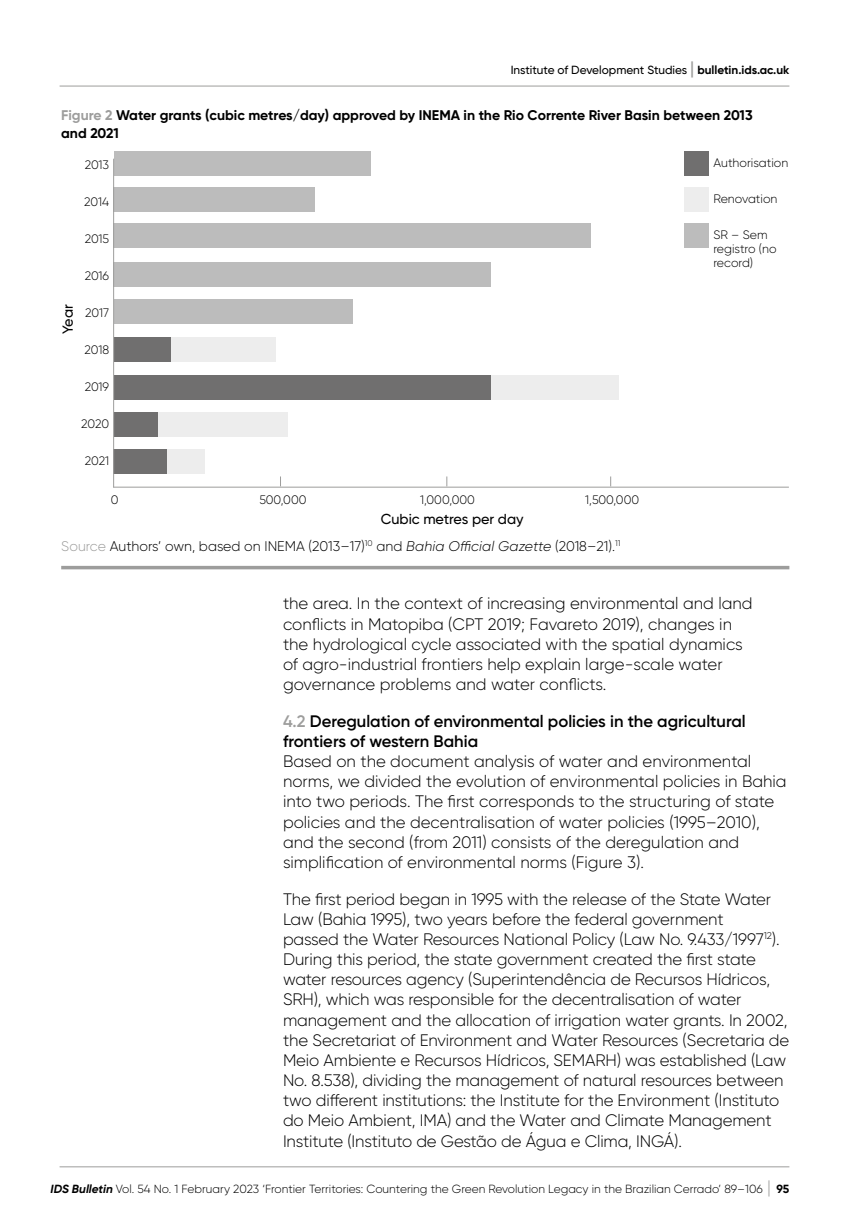
<style>
.page{position:relative;width:849px;height:1221px;background:#fff}
.page>*{position:absolute;margin:0;border:0;box-sizing:border-box;transform-origin:0 0}
.t1{font:300 16.62px/20.1px "Gilroy";letter-spacing:-.01em;color:#000}
.t2{font:600 16.62px/20.1px "Gilroy";color:#000}
.t3{font:500 14.35px "Gilroy";color:#000}
.t4{font:700 14px/17.5px "Gilroy";color:#000}
.t5{font:300 14px "Gilroy";color:#000}
.t6{font:300 12.25px/14px "Gilroy";color:#000}
.t7{font:300 11.9px "Gilroy";color:#000}
.t8{font:500 11.9px "Gilroy";color:#000}
.s1{font-size:17.5px;color:#9d9d9c}
.s2{font-weight:700}
.s3{color:#9d9d9c}
.s4{font-style:italic}
.s5{font-weight:700;font-style:italic}
</style>
<div class="page">
<hr style="left:60px;top:1166px;width:729px;height:1px;background:#9d9d9c">
<hr style="left:60px;top:86px;width:729px;height:1px;background:#9d9d9c">
<div style="left:114px;top:449px;width:90px;height:25px;background:#ededed"></div>
<div style="left:114px;top:412px;width:174px;height:25px;background:#ededed"></div>
<div style="left:114px;top:337px;width:162px;height:25px;background:#ededed"></div>
<hr style="left:61px;top:566px;width:728px;height:3px;background:#9d9d9c">
<hr style="left:113px;top:486px;width:675px;height:1px;background:#9d9d9c">
<div style="left:114px;top:151px;width:256px;height:25px;background:#bcbcbc"></div>
<div style="left:114px;top:375px;width:504px;height:24px;background:#ededed"></div>
<div style="left:114px;top:375px;width:376px;height:24px;background:#706f6f"></div>
<div style="left:114px;top:337px;width:56px;height:25px;background:#706f6f"></div>
<div style="left:114px;top:412px;width:43px;height:25px;background:#706f6f"></div>
<div style="left:114px;top:449px;width:53px;height:25px;background:#706f6f"></div>
<div style="left:114px;top:187px;width:201px;height:25px;background:#bcbcbc"></div>
<div style="left:114px;top:223px;width:476px;height:25px;background:#bcbcbc"></div>
<div style="left:114px;top:299px;width:238px;height:25px;background:#bcbcbc"></div>
<div style="left:114px;top:262px;width:377px;height:24px;background:#bcbcbc"></div>
<div style="left:683px;top:151px;width:25px;height:25px;background:#706f6f"></div>
<div style="left:683px;top:187px;width:25px;height:25px;background:#ededed"></div>
<div style="left:683px;top:223px;width:25px;height:25px;background:#bcbcbc"></div>
<hr style="left:113px;top:159px;width:1px;height:328px;background:#9d9d9c">
<p class="t8" style="left:510px;top:63px;width:280px">Institute of Development Studies <span class="s1">|</span> <span class="s2">bulletin.ids.ac.uk</span></p>
<p class="t4" style="left:61px;top:107px;width:692px"><span class="s3">Figure 2</span> Water grants (cubic metres/day) approved by INEMA in the Rio Corrente River Basin between 2013 and 2021</p>
<p class="t3" style="left:59px;top:334px;width:31px;rotate:-90deg">Year</p>
<p class="t6" style="left:85px;top:157px;width:26px">2013</p>
<p class="t6" style="left:84px;top:194px;width:26px">2014</p>
<p class="t6" style="left:85px;top:231px;width:26px">2015</p>
<p class="t6" style="left:85px;top:268px;width:26px">2016</p>
<p class="t6" style="left:85px;top:305px;width:25px">2017</p>
<p class="t6" style="left:84px;top:342px;width:26px">2018</p>
<p class="t6" style="left:85px;top:380px;width:26px">2019</p>
<p class="t6" style="left:81px;top:417px;width:29px">2020</p>
<p class="t6" style="left:85px;top:454px;width:26px">2021</p>
<p class="t6" style="left:111px;top:492px;width:9px">0</p>
<p class="t6" style="left:259px;top:492px;width:49px">500,000</p>
<p class="t6" style="left:420px;top:492px;width:56px">1,000,000</p>
<p class="t6" style="left:585px;top:492px;width:55px">1,500,000</p>
<p class="t3" style="left:380px;top:510px;width:144px">Cubic metres per day</p>
<p class="t5" style="left:61px;top:537px;width:560px"><span class="s3">Source</span> Authors’ own, based on INEMA (2013–17)<sup>10</sup> and <span class="s4">Bahia Official Gazette</span> (2018–21).<sup>11</sup></p>
<p class="t6" style="left:713px;top:156px;width:76px">Authorisation</p>
<p class="t6" style="left:713px;top:192px;width:65px">Renovation</p>
<p class="t6" style="left:713px;top:228px;width:65px">SR – Sem registro (no record)</p>
<p class="t1" style="left:283px;top:593px;width:471px">the area. In the context of increasing environmental and land conflicts in Matopiba (CPT 2019; Favareto 2019), changes in the hydrological cycle associated with the spatial dynamics of agro‑ industrial frontiers help explain large-scale water governance problems and water conflicts.</p>
<p class="t2" style="left:283px;top:710px;width:464px"><span class="s3">4.2</span> Deregulation of environmental policies in the agricultural frontiers of western Bahia</p>
<p class="t1" style="left:283px;top:751px;width:505px">Based on the document analysis of water and environmental norms, we divided the evolution of environmental policies in Bahia into two periods. The first corresponds to the structuring of state policies and the decentralisation of water policies (1995–2010), and the second (from 2011) consists of the deregulation and simplification of environmental norms (Figure 3).</p>
<p class="t1" style="left:283px;top:888px;width:507px">The first period began in 1995 with the release of the State Water Law (Bahia 1995), two years before the federal government<br>passed the Water Resources National Policy (Law No. 9.433/1997<sup>12</sup>).<br>During this period, the state government created the first state water resources agency (Superintendência de Recursos Hídricos, SRH), which was responsible for the decentralisation of water management and the allocation of irrigation water grants. In 2002, the Secretariat of Environment and Water Resources (Secretaria de Meio Ambiente e Recursos Hídricos, SEMARH) was established (Law No. 8.538), dividing the management of natural resources between two different institutions: the Institute for the Environment (Instituto do Meio Ambient, IMA) and the Water and Climate Management Institute (Instituto de Gestão de Água e Clima, INGÁ).</p>
<p class="t7" style="left:51px;top:1181px;width:740px"><span class="s5">IDS Bulletin</span> Vol. 54 No. 1 February 2023 ‘Frontier Territories: Countering the Green Revolution Legacy in the Brazilian Cerrado’ 89–106 <span class="s1">|</span> <span class="s2">95</span></p>
</div>
